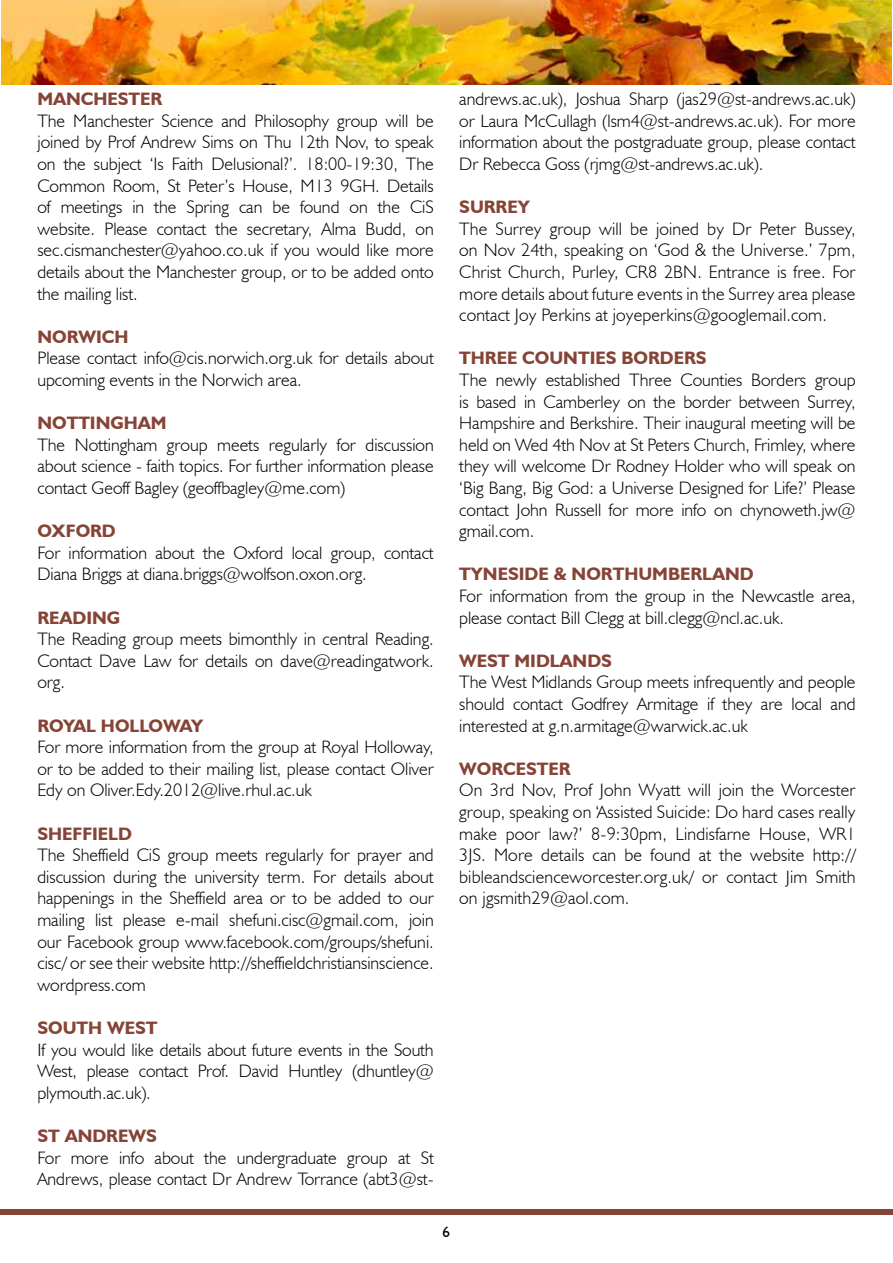
<style>
.page{position:relative;width:893px;height:1263px;background:#fff}
.page>*{position:absolute;margin:0;border:0;box-sizing:border-box;transform-origin:0 0}
.t1{font:300 18px/21.6px "Humanist 521 BT";color:#000;text-align:justify}
.t2{font:700 18px "Humanist 521 BT";color:#864437}
.t3{font:15px "Humanist 521 BT";color:#000}
</style>
<div class="page">
<div style="left:0;top:1209px;width:893px;height:6px;background:#864437"></div>
<img style="left:1px;top:0;width:891px;height:84px">
<p class="t2" style="left:37px;top:88px;width:125px">MANCHESTER</p>
<p class="t1" style="left:37px;top:109px;width:398px">The Manchester Science and Philosophy group will be joined by Prof Andrew Sims on Thu 12th Nov, to speak on the subject ‘Is Faith Delusional?’. 18:00-19:30, The Common Room, St Peter’s House, M13 9GH. Details of meetings in the Spring can be found on the CiS website. Please contact the secretary, Alma Budd, on sec.cismanchester@yahoo.co.uk if you would like more details about the Manchester group, or to be added onto the mailing list.</p>
<p class="t2" style="left:37px;top:325px;width:93px">NORWICH</p>
<p class="t1" style="left:37px;top:347px;width:398px">Please contact info@cis.norwich.org.uk for details about upcoming events in the Norwich area.</p>
<p class="t2" style="left:37px;top:412px;width:29px">NOTT</p>
<p class="t2" style="left:90px;top:412px;width:76px">INGHAM</p>
<p class="t1" style="left:37px;top:433px;width:398px">The Nottingham group meets regularly for discussion about science - faith topics. For further information please contact Geoff Bagley (geoffbagley@me.com)</p>
<p class="t2" style="left:37px;top:520px;width:80px">OXFO RD</p>
<p class="t1" style="left:37px;top:541px;width:398px">For information about the Oxford local group, contact<br>Diana Briggs at diana.briggs@wolfson.oxon.org.</p>
<p class="t2" style="left:37px;top:606px;width:80px">READING</p>
<p class="t1" style="left:37px;top:628px;width:398px">The Reading group meets bimonthly in central Reading.<br>Contact Dave Law for details on dave@readingatwork. org.</p>
<p class="t2" style="left:37px;top:714px;width:91px">ROYAL HOLLO</p>
<p class="t2" style="left:163px;top:714px;width:42px">WAY</p>
<p class="t1" style="left:37px;top:736px;width:398px">For more information from the group at Royal Holloway, or to be added to their mailing list, please contact Oliver Edy on Oliver.Edy.2012@live.rhul.ac.uk</p>
<p class="t2" style="left:37px;top:822px;width:96px">SHEFFIELD</p>
<p class="t1" style="left:37px;top:844px;width:398px">The Sheffield CiS group meets regularly for prayer and discussion during the university term. For details about happenings in the Sheffield area or to be added to our mailing list please e-mail shefuni.cisc@gmail.com, join our Facebook group www.facebook.com/groups/shefuni. cisc/ or see their website http://sheffieldchristiansinscience. wordpress.com</p>
<p class="t2" style="left:37px;top:1017px;width:99px">SOUTH WEST</p>
<p class="t1" style="left:37px;top:1038px;width:398px">If you would like details about future events in the South West, please contact Prof. David Huntley (dhuntley@ plymouth.ac.uk).</p>
<p class="t2" style="left:37px;top:1125px;width:118px">ST ANDREWS</p>
<p class="t1" style="left:37px;top:1146px;width:398px">For more info about the undergraduate group at St<br>Andrews, please contact Dr Andrew Torrance (abt3@st-</p>
<p class="t1" style="left:459px;top:88px;width:398px">andrews.ac.uk), Joshua Sharp (jas29@st-andrews.ac.uk) or Laura McCullagh (lsm4@st-andrews.ac.uk). For more information about the postgraduate group, please contact Dr Rebecca Goss (rjmg@st-andrews.ac.uk).</p>
<p class="t2" style="left:459px;top:196px;width:24px">SURR</p>
<p class="t2" style="left:507px;top:196px;width:24px">EY</p>
<p class="t1" style="left:459px;top:217px;width:398px">The Surrey group will be joined by Dr Peter Bussey, on Nov 24th, speaking on ‘God &amp; the Universe.’ 7pm, Christ Church, Purley, CR8 2BN. Entrance is free. For more details about future events in the Surrey area please contact Joy Perkins at joyeperkins@googlemail.com.</p>
<p class="t2" style="left:459px;top:347px;width:246px">THREE COUNTIES BORDERS</p>
<p class="t1" style="left:459px;top:369px;width:398px">The newly established Three Counties Borders group is based in Camberley on the border between Surrey, Hampshire and Berkshire. Their inaugural meeting will be held on Wed 4th Nov at St Peters Church, Frimley, where they will welcome Dr Rodney Holder who will speak on ‘Big Bang, Big God: a Universe Designed for Life?’ Please contact John Russell for more info on chynoweth.jw@ gmail.com.</p>
<p class="t2" style="left:459px;top:563px;width:296px">TYNESIDE &amp; NORTHUMBERLAND</p>
<p class="t1" style="left:459px;top:585px;width:398px">For information from the group in the Newcastle area, please contact Bill Clegg at bill.clegg@ncl.ac.uk.</p>
<p class="t2" style="left:459px;top:649px;width:30px">WEST</p>
<p class="t2" style="left:514px;top:649px;width:96px">MIDLANDS</p>
<p class="t1" style="left:459px;top:671px;width:398px">The West Midlands Group meets infrequently and people should contact Godfrey Armitage if they are local and interested at g.n.armitage@warwick.ac.uk</p>
<p class="t2" style="left:459px;top:757px;width:56px">WO RCESTE</p>
<p class="t2" style="left:559px;top:757px;width:13px">R</p>
<p class="t1" style="left:459px;top:779px;width:398px">On 3rd Nov, Prof John Wyatt will join the Worcester group, speaking on ‘Assisted Suicide: Do hard cases really make poor law?’ 8-9:30pm, Lindisfarne House, WR1<br>3JS. More details can be found at the website http:// bibleandscienceworcester.org.uk/ or contact Jim Smith on jgsmith29@aol.com.</p>
<p class="t3" style="left:442px;top:1222px;width:9px">6</p>
</div>
